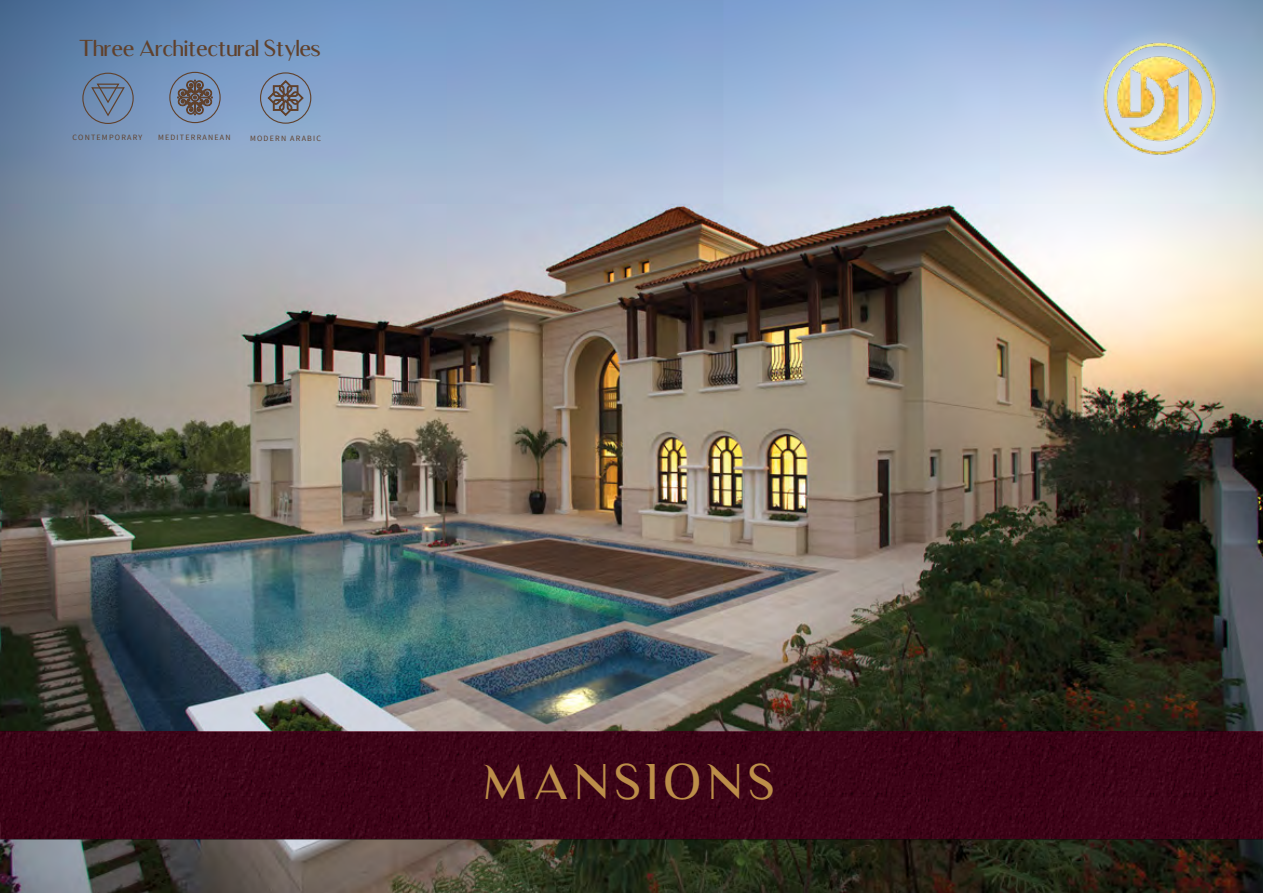
<style>
.page{position:relative;width:1263px;height:893px;background:#fff}
.page>*{position:absolute;margin:0;border:0;box-sizing:border-box;transform-origin:0 0}
.t1{font:47.85px "Luxia Display";letter-spacing:.14em;color:#bc8e49}
.t2{font:22.05px "Luxia";letter-spacing:-.02em;color:#60412c}
.t3{font:8.1px "Source Sans Pro";letter-spacing:.15em;color:#60412c}
</style>
<div class="page">
<img style="left:0;top:0;width:1113px;height:893px">
<img style="left:1113px;top:0;width:150px;height:893px">
<div style="left:0;top:731px;width:1263px;height:108px;background:#3c0417"></div>
<div style="left:82px;top:73px;width:52px;height:51px;border:1px solid #60412c;border-radius:50%"></div>
<svg style="left:90px;top:83px;width:36px;height:34px"></svg>
<div style="left:260px;top:72px;width:51px;height:52px;border:1px solid #60412c;border-radius:50%"></div>
<svg style="left:268px;top:80px;width:35px;height:36px"></svg>
<div style="left:169px;top:72px;width:52px;height:51px;border:1px solid #60412c;border-radius:50%"></div>
<svg style="left:177px;top:80px;width:36px;height:35px"></svg>
<img style="left:942px;top:10px;width:321px;height:278px">
<img style="left:1094px;top:34px;width:129px;height:129px">
<h2 class="t2" style="left:79px;top:34px;width:244px">Three Architectural Styles</h2>
<p class="t3" style="left:72px;top:133px;width:72px">CONTEMPORARY</p>
<p class="t3" style="left:158px;top:133px;width:74px">MEDITERRANEAN</p>
<p class="t3" style="left:250px;top:133px;width:72px">MODERN ARABIC</p>
<h1 class="t1" style="left:482px;top:752px;width:294px">MANSIONS</h1>
</div>
